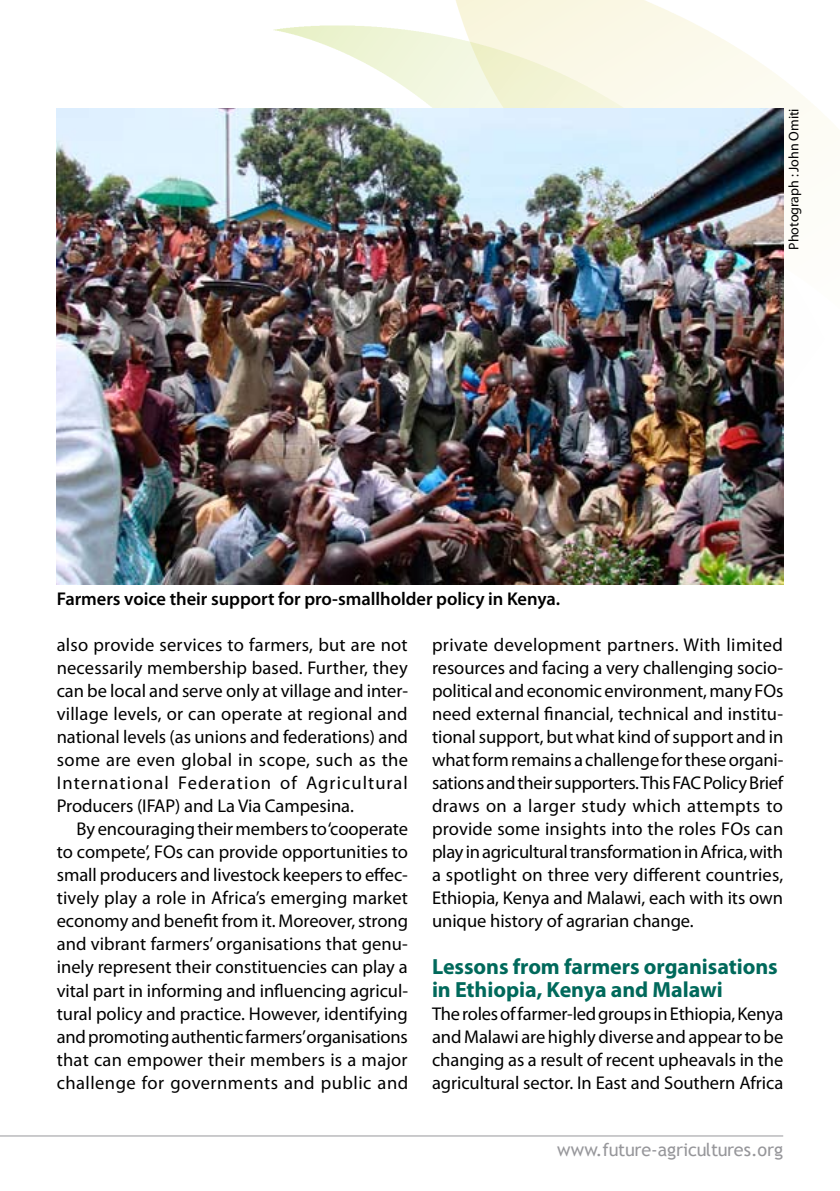
<style>
.page{position:relative;width:840px;height:1191px;background:#fff}
.page>*{position:absolute;margin:0;border:0;box-sizing:border-box;transform-origin:0 0}
.t1{font:700 22px/23px "Myriad Pro";letter-spacing:-.005em;color:#00695b}
.t2{font:18.4px/23px "Myriad Pro";letter-spacing:-.005em;color:#000;text-align:justify}
.t3{font:600 18.4px "Myriad Pro";letter-spacing:-.005em;color:#000}
.t4{font:18px "Trebuchet MS";letter-spacing:-.015em;color:#97979b}
.t5{font:14px "Myriad Pro";letter-spacing:-.005em;color:#000}
</style>
<div class="page">
<img style="left:269px;top:22px;width:570px;height:563px">
<hr style="left:0;top:1135px;width:782px;height:1px;background:#97979b">
<img style="left:57px;top:108px;width:725px;height:476px">
<p class="t3" style="left:57px;top:587px;width:504px">Farmers voice their support for pro-smallholder policy in Kenya.</p>
<p class="t5" style="left:784px;top:250px;width:143px;rotate:-90deg">Photograph : John Omiti</p>
<p class="t2" style="left:57px;top:633px;width:352px">also provide services to farmers, but are not necessarily membership based. Further, they can be local and serve only at village and inter&shy;village levels, or can operate at regional and national levels (as unions and federations) and some are even global in scope, such as the International Federation of Agricultural Producers (IFAP) and La Via Campesina.</p>
<p class="t2" style="left:57px;top:817px;width:353px;text-indent:20px">By encouraging their members to ‘cooperate to compete’, FOs can provide opportunities to small producers and livestock keepers to effec&shy;tively play a role in Africa’s emerging market economy and benefit from it. Moreover, strong and vibrant farmers’ organisations that genu&shy;inely represent their constituencies can play a vital part in informing and influencing agricul&shy;tural policy and practice. However, identifying and promoting authentic farmers’organisations that can empower their members is a major challenge for governments and public and</p>
<p class="t2" style="left:432px;top:633px;width:353px">private development partners. With limited resources and facing a very challenging socio&shy;political and economic environment, many FOs need external financial, technical and institu&shy;tional support, but what kind of support and in what form remains a challenge for these organi&shy;sations and their supporters. This FAC Policy Brief draws on a larger study which attempts to provide some insights into the roles FOs can play in agricultural transformation in Africa, with a spotlight on three very different countries, Ethiopia, Kenya and Malawi, each with its own unique history of agrarian change.</p>
<p class="t1" style="left:432px;top:954px;width:347px">Lessons from farmers organisations in Ethiopia, Kenya and Malawi</p>
<p class="t2" style="left:432px;top:1001px;width:352px">The roles of farmer-led groups in Ethiopia, Kenya and Malawi are highly diverse and appear to be changing as a result of recent upheavals in the agricultural sector. In East and Southern Africa</p>
<p class="t4" style="left:557px;top:1139px;width:227px">www.future-agricultures.org</p>
</div>
